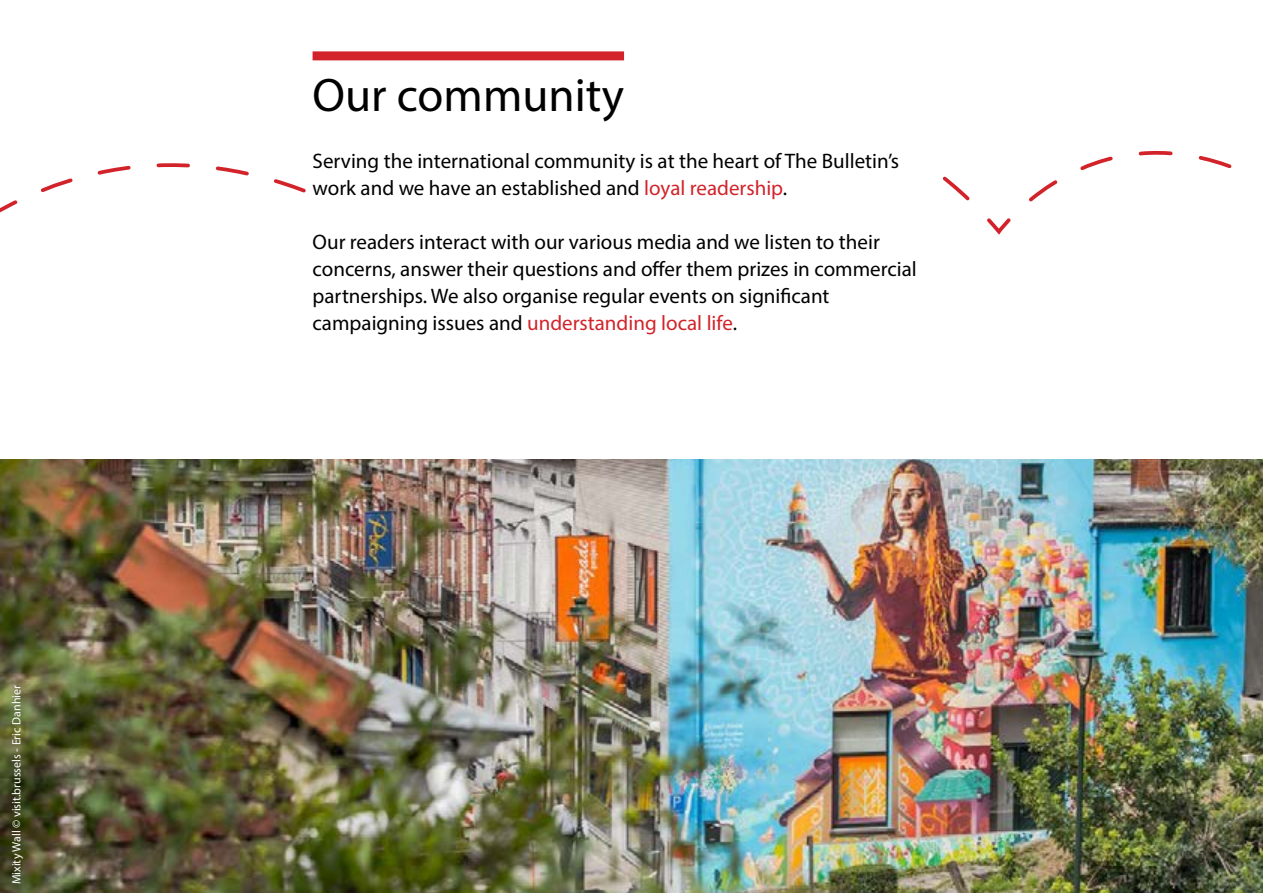
<style>
.page{position:relative;width:1263px;height:893px;background:#fff}
.page>*{position:absolute;margin:0;border:0;box-sizing:border-box;transform-origin:0 0}
.t1{font:47.25px "Myriad Pro";color:#000}
.t2{font:21px/27px "Myriad Pro";color:#000}
.t3{font:12px "Myriad Pro";color:#fff}
.s1{color:#d2232a}
</style>
<div class="page">
<img style="left:0;top:468px;width:1263px;height:425px">
<svg style="left:0;top:51px;width:376px;height:162px"></svg>
<svg style="left:0;top:218px;width:1263px;height:250px"></svg>
<div style="left:313px;top:75px;width:629px;height:378px;background:#fff"></div>
<div style="left:313px;top:51px;width:311px;height:9px;background:#d2232a"></div>
<svg style="left:1025px;top:150px;width:238px;height:93px"></svg>
<p class="t3" style="left:9px;top:884px;width:201px;rotate:-90deg">Mixity Wall © visit.brussels - Eric Danhier</p>
<h1 class="t1" style="left:313px;top:66px;width:313px">Our community</h1>
<p class="t2" style="left:313px;top:148px;width:588px">Serving the international community is at the heart of The Bulletin’s work and we have an established and <span class="s1">loyal readership</span>.</p>
<p class="t2" style="left:313px;top:229px;width:606px">Our readers interact with our various media and we listen to their concerns, answer their questions and offer them prizes in commercial partnerships. We also organise regular events on significant campaigning issues and <span class="s1">understanding local life</span>.</p>
</div>
